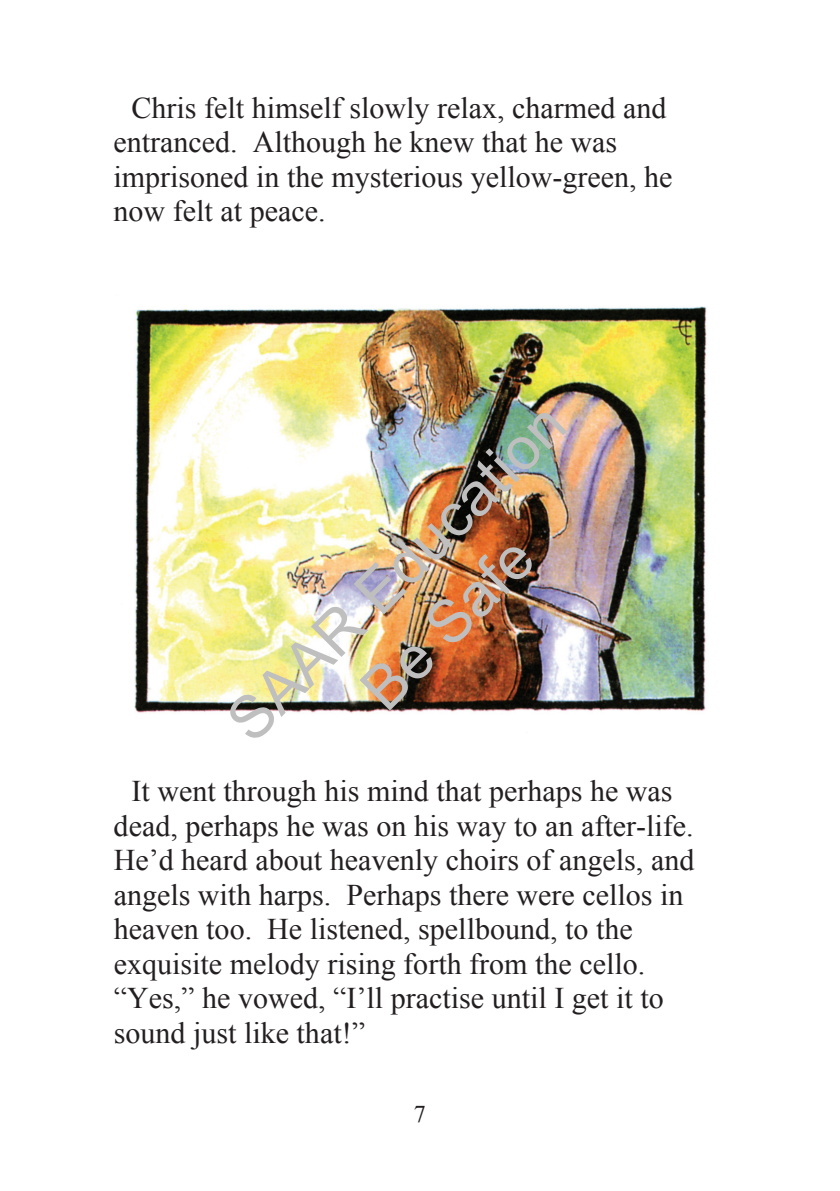
<style>
.page{position:relative;width:840px;height:1191px;background:#fff}
.page>*{position:absolute;margin:0;border:0;box-sizing:border-box;transform-origin:0 0}
.t1{font:60.2px/72.2px "Arial";color:#bfbfbf;text-align:center}
.t2{font:30px/34.6px "Times New Roman";color:#231f20}
.t3{font:24px "Times New Roman";color:#231f20}
</style>
<div class="page">
<img style="left:134px;top:306px;width:573px;height:407px">
<p class="t2" style="left:113px;top:90px;width:560px;text-indent:18px">Chris felt himself slowly relax, charmed and entranced. Although he knew that he was imprisoned in the mysterious yellow-green, he now felt at peace.</p>
<h1 class="t1" style="left:212px;top:704px;width:449px;rotate:-45deg">SAAR Education<br>Be Safe</h1>
<p class="t2" style="left:114px;top:773px;width:582px;text-indent:18px">It went through his mind that perhaps he was dead, perhaps he was on his way to an after-life.<br>He’d heard about heavenly choirs of angels, and angels with harps. Perhaps there were cellos in heaven too. He listened, spellbound, to the exquisite melody rising forth from the cello. “Yes,” he vowed, “I’ll practise until I get it to sound just like that!”</p>
<p class="t3" style="left:413px;top:1097px;width:13px">7</p>
</div>
